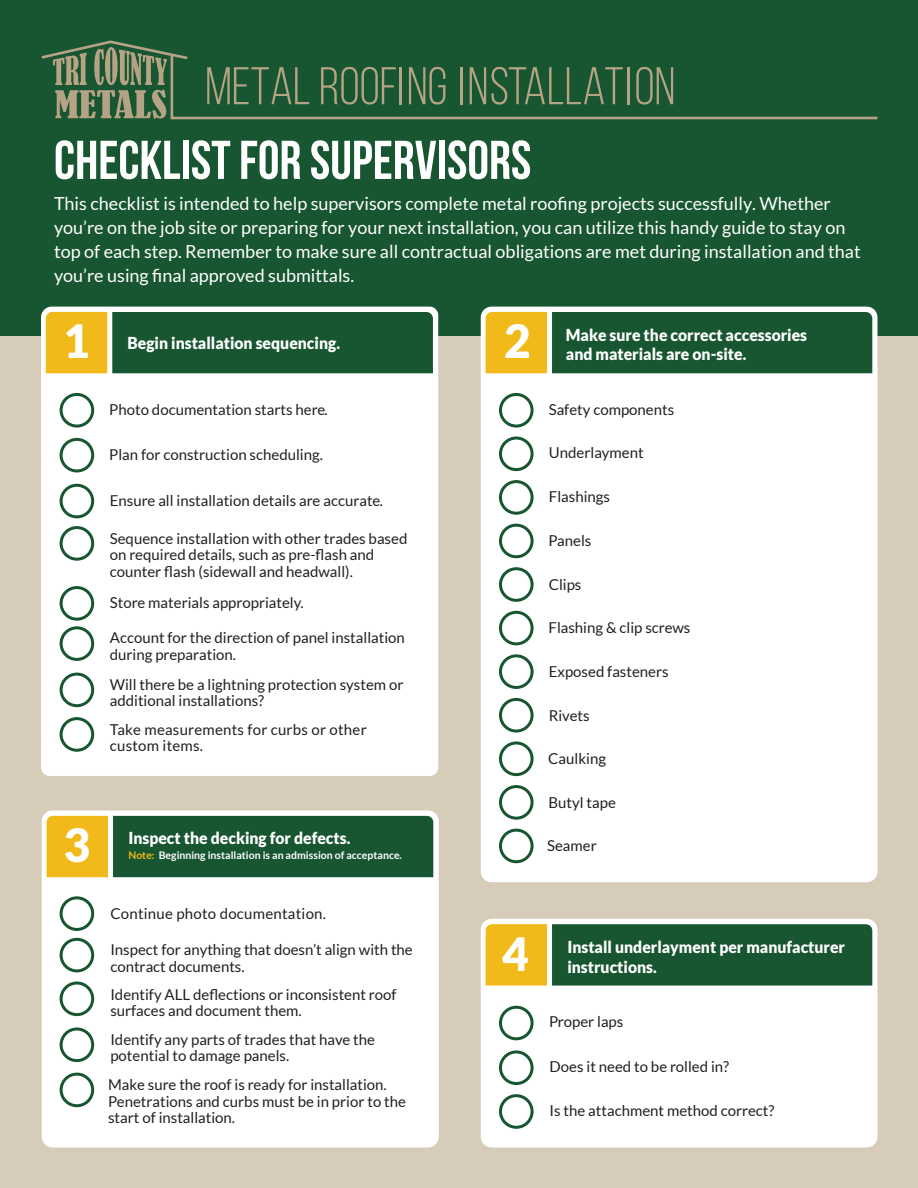
<style>
.page{position:relative;width:918px;height:1188px;background:#fff}
.page>*{position:absolute;margin:0;border:0;box-sizing:border-box;transform-origin:0 0}
.t1{font:700 54.6px "Bebas Neue";color:#fff}
.t2{font:52.95px "Bebas Neue";color:#b5a385}
.t3{font:900 45.9px "Lato";color:#fff}
.t4{font:18px/24px "Lato";color:#fff}
.t5{font:900 16.5px/19.8px "Lato";color:#fff;scale:.95 1}
.t6{font:15px/16.5px "Lato";color:#231f20}
.t7{font:700 10.5px "Lato";color:#fff}
.s1{color:#f2b91a}
</style>
<div class="page">
<div style="left:0;top:0;width:918px;height:337px;background:#175630"></div>
<div style="left:0;top:337px;width:918px;height:851px;background:#d7ccba"></div>
<div style="left:481px;top:307px;width:397px;height:575px;background:#fff;border-radius:11px"></div>
<svg style="left:486px;top:312px;width:386px;height:61px;background:#3c672f"></svg>
<div style="left:481px;top:919px;width:397px;height:229px;background:#fff;border-radius:11px"></div>
<svg style="left:486px;top:924px;width:386px;height:62px;background:#3e6931"></svg>
<div style="left:42px;top:810px;width:397px;height:338px;background:#fff;border-radius:11px"></div>
<svg style="left:47px;top:816px;width:386px;height:61px;background:#3c672f"></svg>
<div style="left:41px;top:307px;width:397px;height:469px;background:#fff"></div>
<svg style="left:46px;top:312px;width:387px;height:61px"></svg>
<div style="left:60px;top:1073px;width:34px;height:34px;border:3px solid #175630;border-radius:50%"></div>
<div style="left:60px;top:1028px;width:34px;height:34px;border:3px solid #175630;border-radius:50%"></div>
<div style="left:60px;top:982px;width:34px;height:34px;border:3px solid #175630;border-radius:50%"></div>
<div style="left:60px;top:938px;width:34px;height:34px;border:3px solid #175630;border-radius:50%"></div>
<div style="left:60px;top:896px;width:34px;height:35px;border:3px solid #175630;border-radius:50%"></div>
<div style="left:60px;top:717px;width:34px;height:35px;border:3px solid #175630;border-radius:50%"></div>
<div style="left:60px;top:673px;width:34px;height:34px;border:3px solid #175630;border-radius:50%"></div>
<div style="left:60px;top:626px;width:34px;height:35px;border:3px solid #175630;border-radius:50%"></div>
<div style="left:60px;top:586px;width:34px;height:35px;border:3px solid #175630;border-radius:50%"></div>
<div style="left:60px;top:526px;width:34px;height:35px;border:3px solid #175630;border-radius:50%"></div>
<div style="left:60px;top:484px;width:34px;height:34px;border:3px solid #175630;border-radius:50%"></div>
<div style="left:60px;top:438px;width:34px;height:34px;border:3px solid #175630;border-radius:50%"></div>
<div style="left:60px;top:393px;width:34px;height:35px;border:3px solid #175630;border-radius:50%"></div>
<div style="left:499px;top:393px;width:35px;height:35px;border:3px solid #175630;border-radius:50%"></div>
<div style="left:499px;top:437px;width:35px;height:34px;border:3px solid #175630;border-radius:50%"></div>
<div style="left:499px;top:480px;width:35px;height:35px;border:3px solid #175630;border-radius:50%"></div>
<div style="left:499px;top:524px;width:35px;height:34px;border:3px solid #175630;border-radius:50%"></div>
<div style="left:499px;top:567px;width:35px;height:35px;border:3px solid #175630;border-radius:50%"></div>
<div style="left:499px;top:611px;width:35px;height:34px;border:3px solid #175630;border-radius:50%"></div>
<div style="left:499px;top:654px;width:35px;height:35px;border:3px solid #175630;border-radius:50%"></div>
<div style="left:499px;top:698px;width:35px;height:35px;border:3px solid #175630;border-radius:50%"></div>
<div style="left:499px;top:742px;width:35px;height:34px;border:3px solid #175630;border-radius:50%"></div>
<div style="left:499px;top:785px;width:35px;height:35px;border:3px solid #175630;border-radius:50%"></div>
<div style="left:499px;top:829px;width:35px;height:34px;border:3px solid #175630;border-radius:50%"></div>
<div style="left:499px;top:1006px;width:35px;height:34px;border:3px solid #175630;border-radius:50%"></div>
<div style="left:499px;top:1050px;width:35px;height:35px;border:3px solid #175630;border-radius:50%"></div>
<div style="left:499px;top:1094px;width:35px;height:35px;border:3px solid #175630;border-radius:50%"></div>
<svg style="left:42px;top:40px;width:836px;height:79px"></svg>
<svg style="left:53px;top:47px;width:114px;height:72px"></svg>
<h2 class="t2" style="left:205px;top:58px;width:472px">METAL ROOFING INSTALLATION</h2>
<h1 class="t1" style="left:54px;top:130px;width:479px">CHECKLIST FOR SUPERVISORS</h1>
<p class="t4" style="left:54px;top:191px;width:808px">This checklist is intended to help supervisors complete metal roofing projects successfully. Whether you’re on the job site or preparing for your next installation, you can utilize this handy guide to stay on top of each step. Remember to make sure all contractual obligations are met during installation and that you’re using final approved submittals.</p>
<h3 class="t3" style="left:504px;top:315px;width:28px">2</h3>
<p class="t5" style="left:566px;top:324px;width:255px">Make sure the correct accessories and materials are on-site.</p>
<h3 class="t3" style="left:63px;top:315px;width:28px">1</h3>
<p class="t5" style="left:128px;top:333px;width:225px">Begin installation sequencing.</p>
<p class="t6" style="left:109px;top:401px;width:220px">Photo documentation starts here.</p>
<p class="t6" style="left:109px;top:446px;width:215px">Plan for construction scheduling.</p>
<p class="t6" style="left:110px;top:493px;width:275px">Ensure all installation details are accurate.</p>
<p class="t6" style="left:110px;top:530px;width:299px">Sequence installation with other trades based on required details, such as pre-flash and counter flash (sidewall and headwall).</p>
<p class="t6" style="left:110px;top:594px;width:195px">Store materials appropriately.</p>
<p class="t6" style="left:110px;top:630px;width:297px">Account for the direction of panel installation during preparation.</p>
<p class="t6" style="left:110px;top:676px;width:295px">Will there be a lightning protection system or additional installations?</p>
<p class="t6" style="left:110px;top:721px;width:258px">Take measurements for curbs or other custom items.</p>
<h3 class="t3" style="left:64px;top:819px;width:28px">3</h3>
<p class="t5" style="left:128px;top:828px;width:235px">Inspect the decking for defects.</p>
<p class="t7" style="left:128px;top:849px;width:275px"><span class="s1">Note:</span> Beginning installation is an admission of acceptance.</p>
<p class="t6" style="left:110px;top:905px;width:217px">Continue photo documentation.</p>
<p class="t6" style="left:110px;top:941px;width:304px">Inspect for anything that doesn’t align with the contract documents.</p>
<p class="t6" style="left:110px;top:986px;width:288px">Identify ALL deflections or inconsistent roof surfaces and document them.</p>
<p class="t6" style="left:110px;top:1031px;width:266px">Identify any parts of trades that have the potential to damage panels.</p>
<p class="t6" style="left:108px;top:1076px;width:299px">Make sure the roof is ready for installation.<br>Penetrations and curbs must be in prior to the start of installation.</p>
<p class="t6" style="left:549px;top:401px;width:127px">Safety components</p>
<p class="t6" style="left:549px;top:445px;width:96px">Underlayment</p>
<p class="t6" style="left:549px;top:489px;width:63px">Flashings</p>
<p class="t6" style="left:549px;top:532px;width:44px">Panels</p>
<p class="t6" style="left:549px;top:576px;width:34px">Clips</p>
<p class="t6" style="left:549px;top:619px;width:143px">Flashing &amp; clip screws</p>
<p class="t6" style="left:549px;top:663px;width:121px">Exposed fasteners</p>
<p class="t6" style="left:549px;top:707px;width:42px">Rivets</p>
<p class="t6" style="left:548px;top:751px;width:59px">Caulking</p>
<p class="t6" style="left:549px;top:794px;width:69px">Butyl tape</p>
<p class="t6" style="left:547px;top:837px;width:51px">Seamer</p>
<h3 class="t3" style="left:502px;top:927px;width:28px">4</h3>
<p class="t5" style="left:567px;top:937px;width:294px">Install underlayment per manufacturer instructions.</p>
<p class="t6" style="left:549px;top:1013px;width:76px">Proper laps</p>
<p class="t6" style="left:550px;top:1058px;width:181px">Does it need to be rolled in?</p>
<p class="t6" style="left:550px;top:1102px;width:226px">Is the attachment method correct?</p>
</div>
